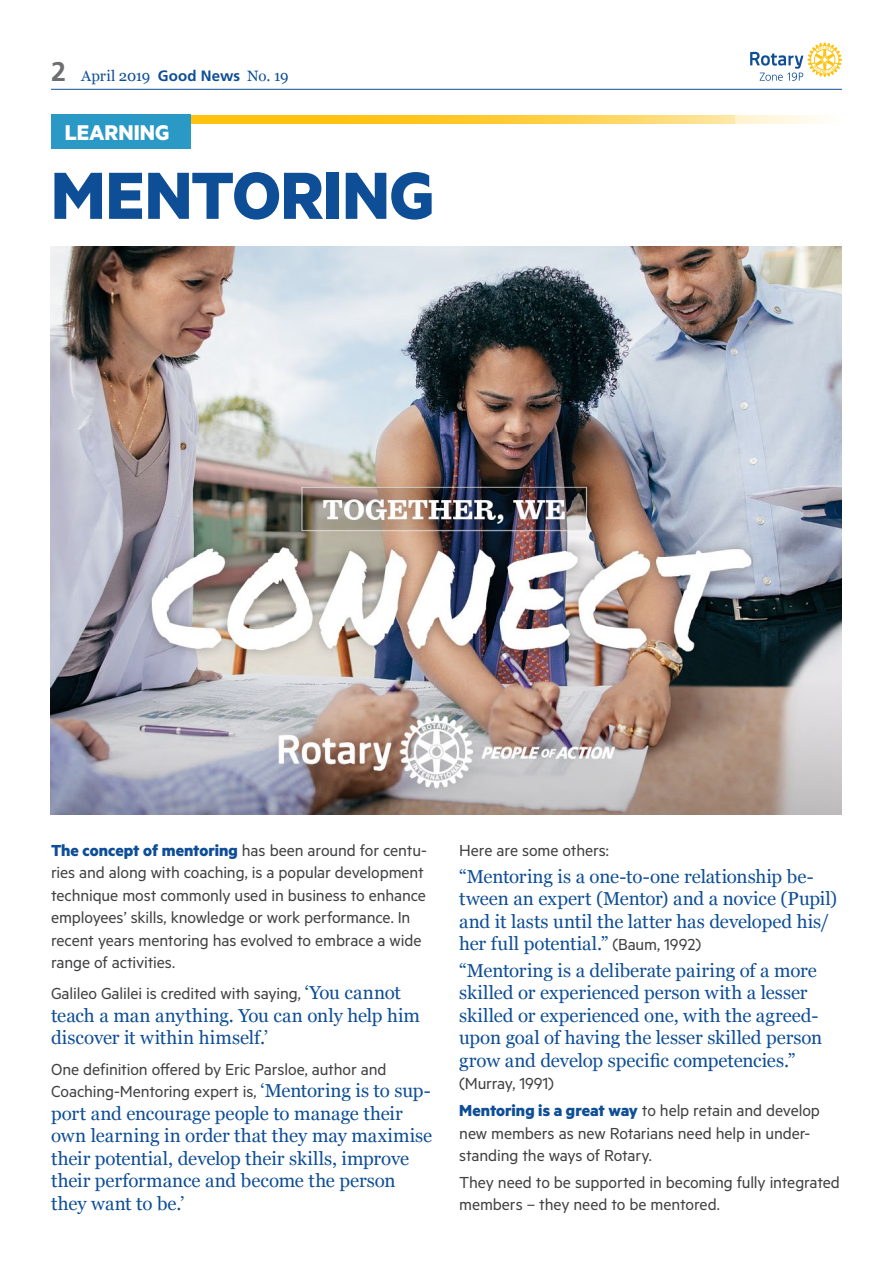
<style>
.page{position:relative;width:893px;height:1263px;background:#fff}
.page>*{position:absolute;margin:0;border:0;box-sizing:border-box;transform-origin:0 0}
.t1{font:700 75px "Metric";letter-spacing:-.005em;color:#0e4e96}
.t2{font:700 24px "Metric";letter-spacing:.005em;color:#fff}
.t3{font:18.75px/22.5px "Georgia";letter-spacing:-.005em;color:#0e4e96}
.t4{font:18px/22.5px "Metric";letter-spacing:-.005em;color:#414042}
.t5{font:15px "Georgia";letter-spacing:-.01em;color:#0e4e96}
.s1{font-family:"Frutiger";font-weight:700;font-size:27px;color:#6d6e71}
.s2{font-family:"Frutiger";font-weight:700}
.s3{font-weight:700;color:#0e4e96}
.s4{font-family:"Georgia";font-size:18.75px;color:#0e4e96}
.s5{font-family:"Metric";font-size:18px;color:#414042}
</style>
<div class="page">
<svg style="left:750px;top:43px;width:92px;height:38px"></svg>
<hr style="left:51px;top:89px;width:791px;height:1px;background:#0e4e96">
<svg style="left:190px;top:115px;width:633px;height:8px;background:#fed251"></svg>
<div style="left:51px;top:115px;width:139px;height:34px;background:#2b99c6"></div>
<img style="left:51px;top:247px;width:791px;height:567px">
<p class="t5" style="left:51px;top:65px;width:239px"><span class="s1">2</span> April 2019 <span class="s2">Good News</span> No. 19</p>
<h2 class="t2" style="left:65px;top:118px;width:106px">LEARNING</h2>
<h1 class="t1" style="left:51px;top:150px;width:385px">MENTORING</h1>
<p class="t4" style="left:51px;top:838px;width:377px"><span class="s3">The concept of mentoring</span> has been around for centu&shy;ries and along with coaching, is a popular development technique most commonly used in business to enhance employees’ skills, knowledge or work performance. In recent years mentoring has evolved to embrace a wide range of activities.</p>
<p class="t4" style="left:51px;top:982px;width:352px">Galileo Galilei is credited with saying, <span class="s4">‘You cannot</span></p>
<p class="t3" style="left:51px;top:1003px;width:371px">teach a man anything. You can only help him discover it within himself.’</p>
<p class="t4" style="left:51px;top:1057px;width:381px">One definition offered by Eric Parsloe, author and<br>Coaching-Mentoring expert is, <span class="s4">‘Mentoring is to sup-</span></p>
<p class="t3" style="left:51px;top:1101px;width:383px">port and encourage people to manage their own learning in order that they may maximise their potential, develop their skills, improve their performance and become the person they want to be.’</p>
<p class="t4" style="left:459px;top:838px;width:151px">Here are some others:</p>
<p class="t3" style="left:459px;top:864px;width:379px">“Mentoring is a one-to-one relationship be&shy;tween an expert (Mentor) and a novice (Pupil) and it lasts until the latter has developed his/ her full potential.” <span class="s5">(Baum, 1992)</span></p>
<p class="t3" style="left:459px;top:958px;width:365px">“Mentoring is a deliberate pairing of a more skilled or experienced person with a lesser skilled or experienced one, with the agreed&shy;upon goal of having the lesser skilled person grow and develop specific competencies.”</p>
<p class="t4" style="left:459px;top:1070px;width:362px;line-height:26.7px">(Murray, 1991)<br><span class="s3">Mentoring is a great way</span> to help retain and develop</p>
<p class="t4" style="left:459px;top:1121px;width:352px">new members as new Rotarians need help in under&shy;standing the ways of Rotary.</p>
<p class="t4" style="left:459px;top:1170px;width:382px">They need to be supported in becoming fully integrated members – they need to be mentored.</p>
</div>
